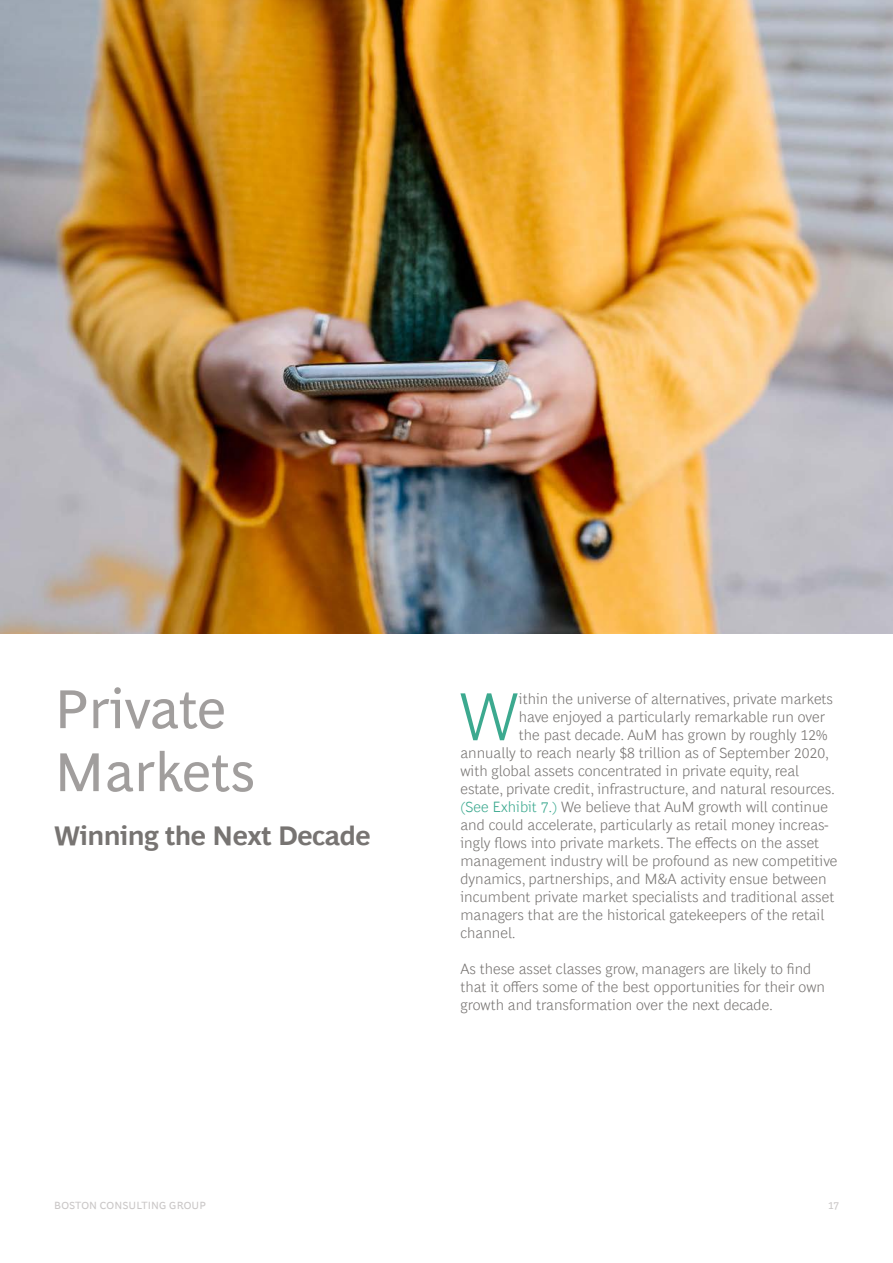
<style>
.page{position:relative;width:893px;height:1263px;background:#fff}
.page>*{position:absolute;margin:0;border:0;box-sizing:border-box;transform-origin:0 0}
.t1{font:300 68.1px "Henderson BCG Sans";color:#3ca98f}
.t2{font:55.5px/63px "Henderson BCG Sans";color:#a19e9d}
.t3{font:700 27px "Henderson BCG Sans";letter-spacing:-.02em;color:#777472}
.t4{font:300 15px/18px "Henderson BCG Sans";color:#777472}
.t5{font:10.5px "Henderson BCG Sans";letter-spacing:.01em;color:#cac7c7}
.s1{color:#3ca98f}
</style>
<div class="page">
<img style="left:0;top:0;width:893px;height:633px">
<h2 class="t2" style="left:54px;top:673px;width:202px">Private<br>Markets</h2>
<h3 class="t3" style="left:54px;top:816px;width:318px">Winning the Next Decade</h3>
<h1 class="t1" style="left:459px;top:666px;width:61px">W</h1>
<p class="t4" style="left:519px;top:688px;width:316px">ithin the universe of alternatives, private markets</p>
<p class="t4" style="left:519px;top:706px;width:308px">have enjoyed a particularly remarkable run over</p>
<p class="t4" style="left:519px;top:724px;width:310px">the past decade. AuM has grown by roughly 12%</p>
<p class="t4" style="left:460px;top:742px;width:370px">annually to reach nearly $8 trillion as of September 2020,</p>
<p class="t4" style="left:460px;top:760px;width:340px">with global assets concentrated in private equity, real</p>
<p class="t4" style="left:460px;top:778px;width:376px">estate, private credit, infrastructure, and natural resources.</p>
<p class="t4" style="left:460px;top:796px;width:369px"><span class="s1">(See Exhibit 7.)</span> We believe that AuM growth will continue</p>
<p class="t4" style="left:460px;top:814px;width:370px">and could accelerate, particularly as retail money increas-</p>
<p class="t4" style="left:460px;top:832px;width:360px">ingly flows into private markets. The effects on the asset</p>
<p class="t4" style="left:460px;top:851px;width:378px">management industry will be profound as new competitive</p>
<p class="t4" style="left:460px;top:869px;width:368px">dynamics, partnerships, and M&amp;A activity ensue between</p>
<p class="t4" style="left:460px;top:887px;width:375px">incumbent private market specialists and traditional asset</p>
<p class="t4" style="left:460px;top:905px;width:365px">managers that are the historical gatekeepers of the retail</p>
<p class="t4" style="left:460px;top:923px;width:57px">channel.</p>
<p class="t4" style="left:460px;top:959px;width:366px">As these asset classes grow, managers are likely to find that it offers some of the best opportunities for their own growth and transformation over the next decade.</p>
<p class="t5" style="left:54px;top:1197px;width:153px">BOSTON CONSULTING GROUP</p>
<p class="t5" style="left:828px;top:1197px;width:12px">17</p>
</div>
